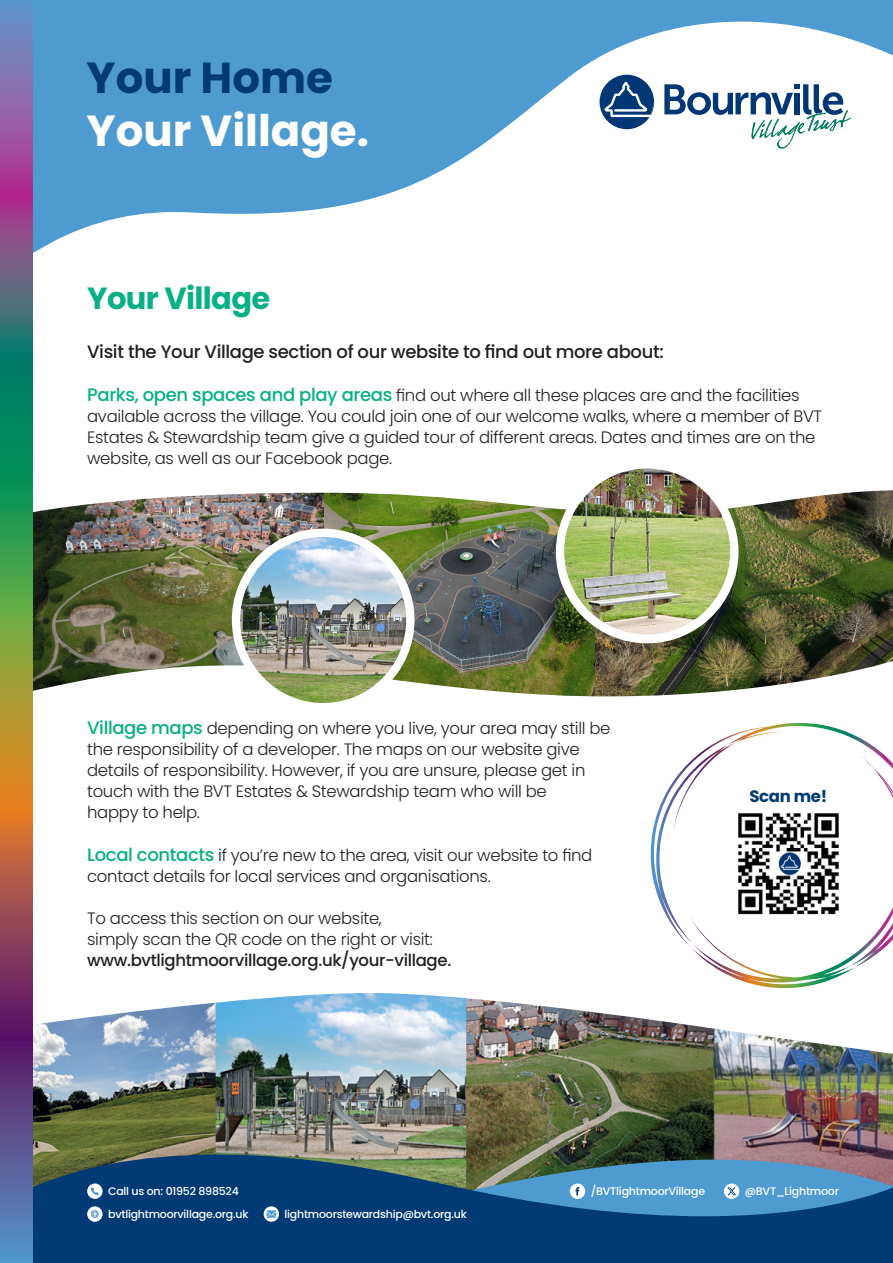
<style>
.page{position:relative;width:893px;height:1263px;background:#fff}
.page>*{position:absolute;margin:0;border:0;box-sizing:border-box;transform-origin:0 0}
.t1{font:700 43.5px/52.5px "Poppins";color:#fff}
.t2{font:700 30.6px "Poppins";letter-spacing:-.02em;color:#07b085}
.Body{font:500 18px "Poppins";letter-spacing:-.02em;color:#231f20}
.Body-2{font:300 16.5px/21px "Poppins";letter-spacing:-.02em;color:#231f20}
.Body-3{font:700 16.5px "Poppins";letter-spacing:-.02em;color:#013a75}
.Body-4{font:500 10.95px "Poppins";letter-spacing:-.02em;color:#fff}
.s1{color:#013a75}
.s2{font-weight:500;font-size:18px;color:#07b085}
.s3{font-weight:500}
</style>
<div class="page">
<img style="left:339px;top:530px;width:257px;height:127px">
<img style="left:33px;top:530px;width:274px;height:127px">
<img style="left:596px;top:530px;width:297px;height:127px">
<img style="left:33px;top:657px;width:860px;height:40px">
<img style="left:33px;top:490px;width:860px;height:40px">
<img style="left:33px;top:1057px;width:860px;height:97px">
<img style="left:33px;top:993px;width:860px;height:64px">
<svg style="left:630px;top:722px;width:263px;height:292px"></svg>
<svg style="left:651px;top:723px;width:242px;height:224px"></svg>
<svg style="left:33px;top:1154px;width:860px;height:109px;background:#1c5180"></svg>
<svg style="left:33px;top:0;width:860px;height:253px;fill:#4e9bd1"></svg>
<svg style="left:600px;top:75px;width:54px;height:54px"></svg>
<svg style="left:664px;top:84px;width:187px;height:65px"></svg>
<svg style="left:87px;top:1206px;width:16px;height:16px"></svg>
<svg style="left:91px;top:1210px;width:8px;height:8px"></svg>
<svg style="left:87px;top:1183px;width:16px;height:16px"></svg>
<svg style="left:264px;top:1206px;width:15px;height:16px"></svg>
<svg style="left:570px;top:1183px;width:15px;height:16px"></svg>
<svg style="left:724px;top:1183px;width:15px;height:16px"></svg>
<img style="left:728px;top:804px;width:120px;height:120px">
<svg style="left:727px;top:1187px;width:9px;height:8px"></svg>
<svg style="left:575px;top:1187px;width:4px;height:8px"></svg>
<svg style="left:91px;top:1187px;width:8px;height:8px"></svg>
<svg style="left:266px;top:1210px;width:10px;height:8px"></svg>
<div style="left:0;top:0;width:566px;height:40px;background:#4e9bd1"></div>
<svg style="left:774px;top:0;width:119px;height:40px"></svg>
<svg style="left:0;top:4px;width:33px;height:1259px;background:#6e6d6d"></svg>
<div style="left:556px;top:461px;width:182px;height:182px;background:#fff;border-radius:50%"></div>
<div style="left:232px;top:529px;width:182px;height:182px;background:#fff;border-radius:50%"></div>
<img style="left:240px;top:537px;width:166px;height:166px;border-radius:83px">
<img style="left:564px;top:468px;width:166px;height:166px;border-radius:83px">
<p class="t1" style="left:87px;top:52px;width:284px"><span class="s1">Your Home<br></span>Your Village.</p>
<p class="t2" style="left:87px;top:280px;width:185px">Your Village</p>
<p class="Body" style="left:87px;top:341px;width:578px">Visit the Your Village section of our website to find out more about:</p>
<p class="Body-2" style="left:87px;top:384px;width:736px"><span class="s2">Parks, open spaces and play areas</span> find out where all these places are and the facilities available across the village. You could join one of our welcome walks, where a member of BVT Estates &amp; Stewardship team give a guided tour of different areas. Dates and times are on the website, as well as our Facebook page.</p>
<p class="Body-2" style="left:87px;top:718px;width:525px"><span class="s2">Village maps</span> depending on where you live, your area may still be the responsibility of a developer. The maps on our website give details of responsibility. However, if you are unsure, please get in touch with the BVT Estates &amp; Stewardship team who will be<br>happy to help.</p>
<p class="Body-2" style="left:87px;top:844px;width:507px"><span class="s2">Local contacts</span> if you’re new to the area, visit our website to find contact details for local services and organisations.</p>
<p class="Body-2" style="left:87px;top:908px;width:366px">To access this section on our website,<br>simply scan the QR code on the right or visit: <span class="s3">www.bvtlightmoorvillage.org.uk/your-village.</span></p>
<p class="Body-3" style="left:749px;top:787px;width:79px">Scan me!</p>
<p class="Body-4" style="left:108px;top:1185px;width:132px">Call us on: 01952 898524</p>
<p class="Body-4" style="left:108px;top:1208px;width:142px">bvtlightmoorvillage.org.uk</p>
<p class="Body-4" style="left:285px;top:1208px;width:184px">lightmoorstewardship@bvt.org.uk</p>
<p class="Body-4" style="left:591px;top:1185px;width:116px">/BVTlightmoorVillage</p>
<p class="Body-4" style="left:745px;top:1185px;width:96px">@BVT_Lightmoor</p>
</div>
